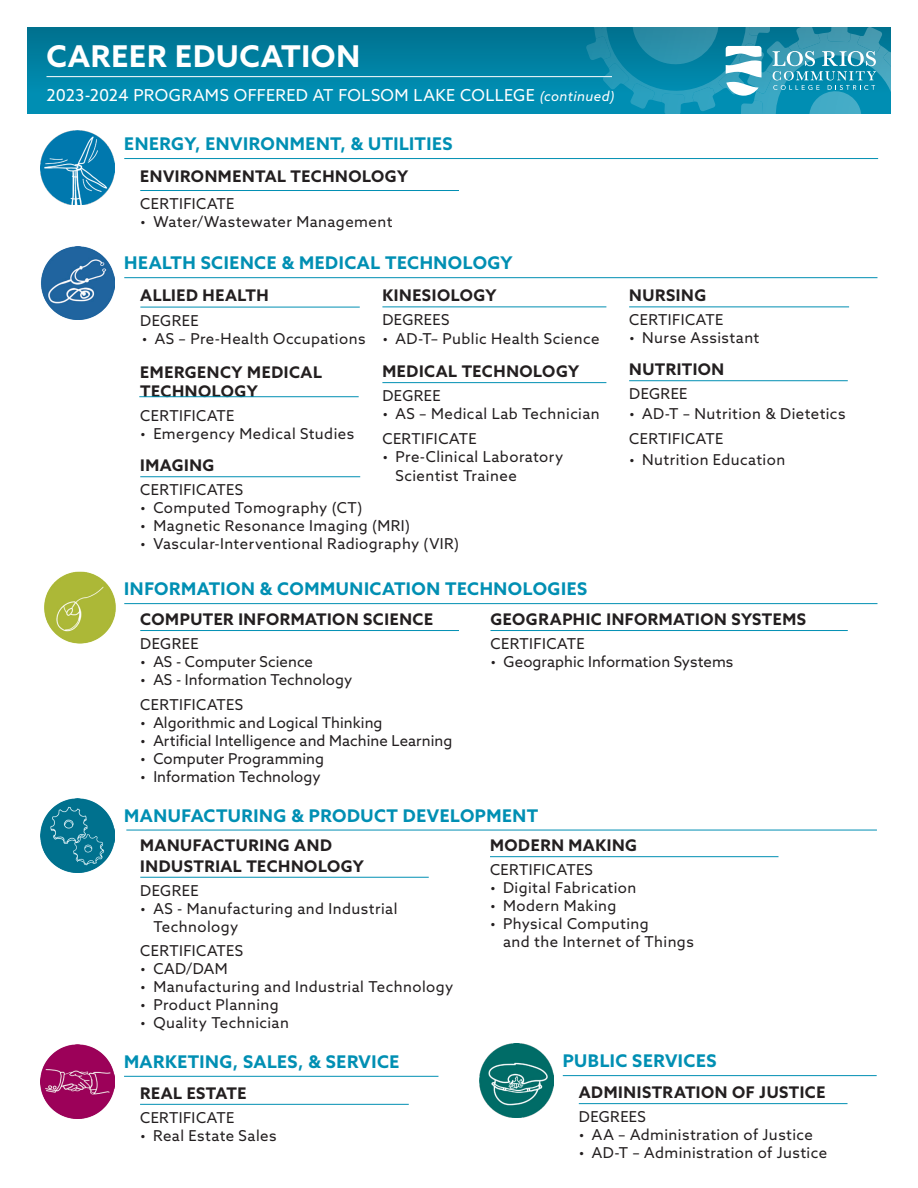
<style>
.page{position:relative;width:918px;height:1188px;background:#fff}
.page>*{position:absolute;margin:0;border:0;box-sizing:border-box;transform-origin:0 0}
.t1{font:700 30px "Azo Sans";letter-spacing:.03em;color:#fff}
.t2{font:700 17.4px "Azo Sans";letter-spacing:.03em;color:#008fb3}
.t3{font:16.5px "Azo Sans";letter-spacing:.015em;color:#fff}
.t4{font:700 16.05px/18.9px "Azo Sans";letter-spacing:.035em;color:#231f20}
.t5{font:15px/18px "Azo Sans";letter-spacing:.025em;color:#231f20}
.t6{font:15px "Azo Sans";letter-spacing:.005em;color:#231f20}
.s1{font-style:italic;font-size:13.5px}
</style>
<div class="page">
<hr style="left:140px;top:877px;width:289px;height:1px;background:#008fb3">
<hr style="left:140px;top:1104px;width:269px;height:1px;background:#008fb3">
<hr style="left:579px;top:1103px;width:269px;height:1px;background:#008fb3">
<img style="left:41px;top:798px;width:74px;height:74px">
<hr style="left:124px;top:1076px;width:314px;height:1px;background:#008fb3">
<hr style="left:563px;top:1075px;width:314px;height:1px;background:#008fb3">
<img style="left:40px;top:1044px;width:75px;height:74px">
<img style="left:479px;top:1043px;width:75px;height:75px">
<div style="left:27px;top:27px;width:864px;height:86px;background:linear-gradient(to bottom,#007290,#0194ba)"></div>
<hr style="left:46px;top:76px;width:566px;height:1px;background:#fff">
<img style="left:41px;top:131px;width:74px;height:74px">
<hr style="left:124px;top:158px;width:754px;height:1px;background:#008fb3">
<hr style="left:124px;top:277px;width:753px;height:1px;background:#008fb3">
<hr style="left:124px;top:603px;width:753px;height:1px;background:#008fb3">
<hr style="left:140px;top:190px;width:319px;height:1px;background:#008fb3">
<hr style="left:140px;top:476px;width:220px;height:1px;background:#008fb3">
<hr style="left:140px;top:630px;width:319px;height:1px;background:#008fb3">
<hr style="left:629px;top:307px;width:220px;height:1px;background:#008fb3">
<hr style="left:629px;top:380px;width:219px;height:1px;background:#008fb3">
<hr style="left:491px;top:630px;width:357px;height:1px;background:#008fb3">
<img style="left:41px;top:247px;width:74px;height:73px">
<img style="left:44px;top:571px;width:72px;height:73px">
<hr style="left:382px;top:307px;width:224px;height:1px;background:#008fb3">
<hr style="left:382px;top:382px;width:224px;height:1px;background:#008fb3">
<svg style="left:582px;top:27px;width:309px;height:133px"></svg>
<hr style="left:139px;top:396px;width:220px;height:1px;background:#008fb3">
<hr style="left:140px;top:307px;width:220px;height:1px;background:#008fb3">
<hr style="left:490px;top:856px;width:288px;height:1px;background:#008fb3">
<hr style="left:126px;top:830px;width:751px;height:1px;background:#008fb3">
<p class="t1" style="left:46px;top:36px;width:315px">CAREER EDUCATION</p>
<p class="t3" style="left:46px;top:84px;width:570px">2023-2024 PROGRAMS OFFERED AT FOLSOM LAKE COLLEGE <span class="s1">(continued)</span></p>
<p class="t2" style="left:124px;top:132px;width:330px">ENERGY, ENVIRONMENT, &amp; UTILITIES</p>
<p class="t4" style="left:140px;top:167px;width:269px">ENVIRONMENTAL TECHNOLOGY</p>
<p class="t5" style="left:140px;top:194px;width:96px">CERTIFICATE</p>
<p class="t5" style="left:140px;top:212px;width:254px">• Water/Wastewater Management</p>
<p class="t2" style="left:124px;top:252px;width:390px">HEALTH SCIENCE &amp; MEDICAL TECHNOLOGY</p>
<p class="t4" style="left:140px;top:286px;width:130px">ALLIED HEALTH</p>
<p class="t5" style="left:140px;top:311px;width:60px">DEGREE</p>
<p class="t5" style="left:142px;top:329px;width:225px">• AS – Pre-Health Occupations</p>
<p class="t4" style="left:140px;top:362px;width:183px">EMERGENCY MEDICAL<br>TECHNOLOGY</p>
<p class="t5" style="left:140px;top:407px;width:96px">CERTIFICATE</p>
<p class="t5" style="left:140px;top:425px;width:215px">• Emergency Medical Studies</p>
<p class="t4" style="left:140px;top:456px;width:76px">IMAGING</p>
<p class="t5" style="left:140px;top:481px;width:104px">CERTIFICATES</p>
<p class="t5" style="left:140px;top:499px;width:224px">• Computed Tomography (CT)</p>
<p class="t5" style="left:140px;top:517px;width:271px">• Magnetic Resonance Imaging (MRI)</p>
<p class="t5" style="left:140px;top:535px;width:320px">• Vascular-Interventional Radiography (VIR)</p>
<p class="t4" style="left:382px;top:286px;width:116px">KINESIOLOGY</p>
<p class="t5" style="left:382px;top:311px;width:69px">DEGREES</p>
<p class="t5" style="left:382px;top:330px;width:219px">• AD-T– Public Health Science</p>
<p class="t4" style="left:382px;top:362px;width:198px">MEDICAL TECHNOLOGY</p>
<p class="t5" style="left:382px;top:386px;width:60px">DEGREE</p>
<p class="t5" style="left:382px;top:404px;width:219px">• AS – Medical Lab Technician</p>
<p class="t5" style="left:382px;top:429px;width:96px">CERTIFICATE</p>
<p class="t5" style="left:396px;top:446px;width:169px;line-height:19.5px;text-indent:-13px">• Pre-Clinical Laboratory<br>Scientist Trainee</p>
<p class="t2" style="left:124px;top:577px;width:464px">INFORMATION &amp; COMMUNICATION TECHNOLOGIES</p>
<p class="t4" style="left:629px;top:286px;width:79px">NURSING</p>
<p class="t5" style="left:629px;top:311px;width:96px">CERTIFICATE</p>
<p class="t5" style="left:629px;top:329px;width:132px">• Nurse Assistant</p>
<p class="t4" style="left:629px;top:360px;width:97px">NUTRITION</p>
<p class="t5" style="left:629px;top:385px;width:60px">DEGREE</p>
<p class="t5" style="left:629px;top:405px;width:218px">• AD-T – Nutrition &amp; Dietetics</p>
<p class="t5" style="left:629px;top:430px;width:96px">CERTIFICATE</p>
<p class="t5" style="left:629px;top:450px;width:158px">• Nutrition Education</p>
<p class="t4" style="left:140px;top:610px;width:294px">COMPUTER INFORMATION SCIENCE</p>
<p class="t5" style="left:140px;top:634px;width:60px">DEGREE</p>
<p class="t6" style="left:140px;top:652px;width:174px">• AS - Computer Science</p>
<p class="t6" style="left:140px;top:670px;width:214px">• AS - Information Technology</p>
<p class="t5" style="left:140px;top:695px;width:104px">CERTIFICATES</p>
<p class="t6" style="left:140px;top:712px;width:244px">• Algorithmic and Logical Thinking</p>
<p class="t6" style="left:140px;top:730px;width:314px">• Artificial Intelligence and Machine Learning</p>
<p class="t6" style="left:140px;top:748px;width:185px">• Computer Programming</p>
<p class="t6" style="left:140px;top:766px;width:182px">• Information Technology</p>
<p class="t4" style="left:491px;top:610px;width:317px">GEOGRAPHIC INFORMATION SYSTEMS</p>
<p class="t5" style="left:491px;top:634px;width:96px">CERTIFICATE</p>
<p class="t6" style="left:491px;top:652px;width:244px">• Geographic Information Systems</p>
<p class="t2" style="left:124px;top:804px;width:415px">MANUFACTURING &amp; PRODUCT DEVELOPMENT</p>
<p class="t4" style="left:140px;top:835px;width:193px">MANUFACTURING AND</p>
<p class="t4" style="left:140px;top:856px;width:225px">INDUSTRIAL TECHNOLOGY</p>
<p class="t5" style="left:140px;top:881px;width:60px">DEGREE</p>
<p class="t5" style="left:153px;top:899px;width:246px;text-indent:-13px">• AS - Manufacturing and Industrial<br>Technology</p>
<p class="t5" style="left:140px;top:942px;width:104px">CERTIFICATES</p>
<p class="t5" style="left:140px;top:960px;width:89px">• CAD/DAM</p>
<p class="t5" style="left:140px;top:978px;width:315px">• Manufacturing and Industrial Technology</p>
<p class="t5" style="left:140px;top:996px;width:140px">• Product Planning</p>
<p class="t5" style="left:140px;top:1014px;width:150px">• Quality Technician</p>
<p class="t4" style="left:490px;top:836px;width:149px">MODERN MAKING</p>
<p class="t5" style="left:490px;top:861px;width:104px">CERTIFICATES</p>
<p class="t5" style="left:490px;top:879px;width:148px">• Digital Fabrication</p>
<p class="t5" style="left:490px;top:897px;width:128px">• Modern Making</p>
<p class="t5" style="left:503px;top:915px;width:192px;text-indent:-13px">• Physical Computing<br>and the Internet of Things</p>
<p class="t2" style="left:124px;top:1050px;width:277px">MARKETING, SALES, &amp; SERVICE</p>
<p class="t2" style="left:563px;top:1049px;width:155px">PUBLIC SERVICES</p>
<p class="t4" style="left:140px;top:1083px;width:108px">REAL ESTATE</p>
<p class="t5" style="left:140px;top:1108px;width:96px">CERTIFICATE</p>
<p class="t5" style="left:140px;top:1126px;width:138px">• Real Estate Sales</p>
<p class="t4" style="left:579px;top:1083px;width:248px">ADMINISTRATION OF JUSTICE</p>
<p class="t5" style="left:579px;top:1107px;width:69px">DEGREES</p>
<p class="t5" style="left:579px;top:1125px;width:236px">• AA – Administration of Justice</p>
<p class="t5" style="left:579px;top:1143px;width:250px">• AD-T – Administration of Justice</p>
</div>
